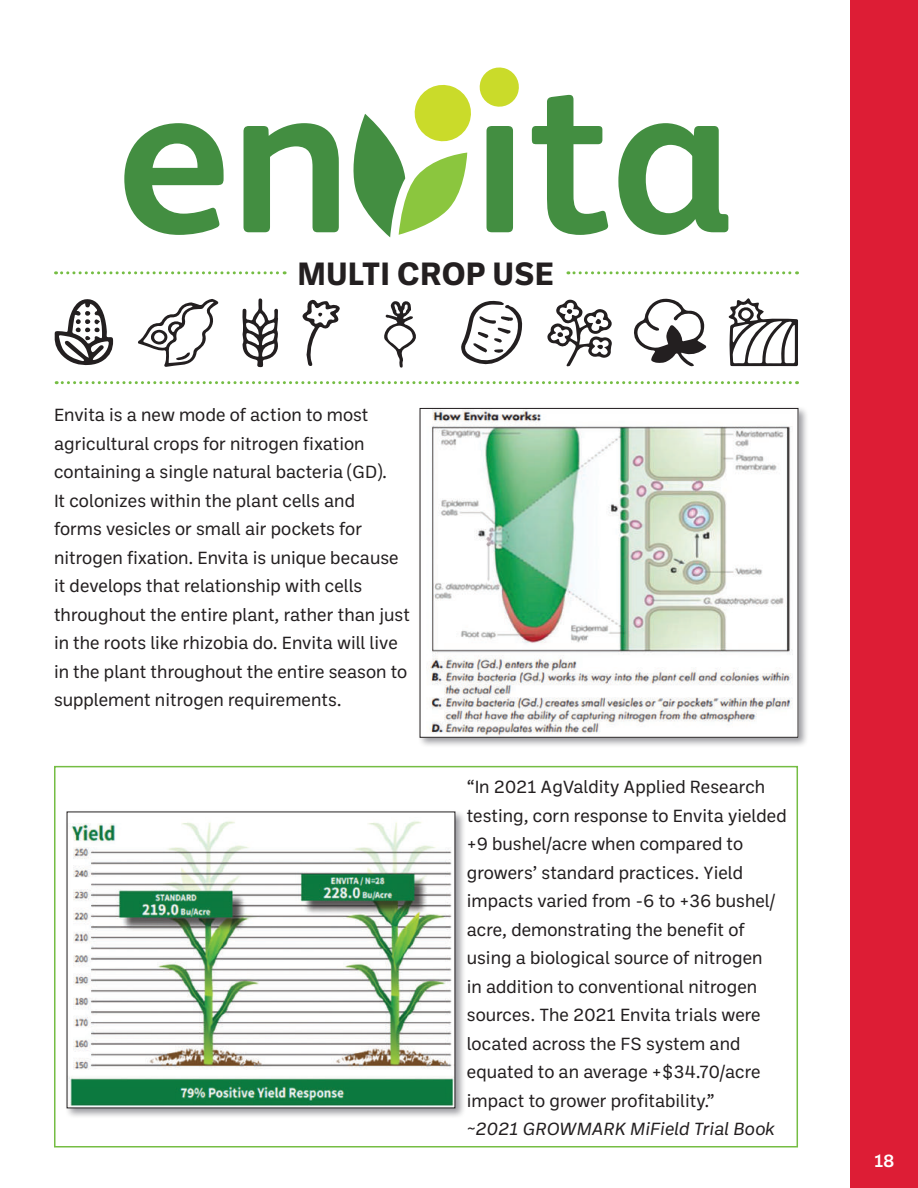
<style>
.page{position:relative;width:918px;height:1188px;background:#fff}
.page>*{position:absolute;margin:0;border:0;box-sizing:border-box;transform-origin:0 0}
.t1{font:700 33px "Ballinger";color:#231f20}
.t2{font:18px/28.5px "Ballinger";color:#231f20}
.t3{font:italic 18px "Ballinger";color:#231f20}
.t4{font:500 18px "Ballinger";color:#fff}
</style>
<div class="page">
<div style="left:850px;top:0;width:68px;height:1188px;background:#dd1d35"></div>
<svg style="left:124px;top:123px;width:100px;height:112px"></svg>
<svg style="left:244px;top:123px;width:95px;height:109px"></svg>
<svg style="left:532px;top:95px;width:76px;height:140px"></svg>
<svg style="left:618px;top:123px;width:110px;height:112px"></svg>
<svg style="left:353px;top:68px;width:166px;height:169px"></svg>
<svg style="left:634px;top:298px;width:73px;height:69px"></svg>
<svg style="left:728px;top:298px;width:70px;height:68px"></svg>
<svg style="left:242px;top:298px;width:36px;height:69px"></svg>
<svg style="left:384px;top:301px;width:32px;height:67px"></svg>
<svg style="left:461px;top:300px;width:61px;height:65px"></svg>
<svg style="left:54px;top:299px;width:59px;height:67px"></svg>
<svg style="left:547px;top:299px;width:65px;height:68px"></svg>
<svg style="left:138px;top:299px;width:81px;height:68px"></svg>
<svg style="left:302px;top:299px;width:38px;height:67px"></svg>
<div style="left:418px;top:406px;width:391px;height:343px;background:#00000e;opacity:.4"></div>
<img style="left:422px;top:410px;width:374px;height:325px">
<div style="left:65px;top:810px;width:401px;height:309px;background:#00000e;opacity:.4"></div>
<img style="left:69px;top:814px;width:384px;height:292px">
<svg style="left:568px;top:271px;width:230px;height:3px"></svg>
<svg style="left:56px;top:271px;width:229px;height:3px"></svg>
<svg style="left:56px;top:381px;width:742px;height:3px"></svg>
<div style="left:54px;top:766px;width:744px;height:382px;border:2px solid #75bd43"></div>
<h1 class="t1" style="left:298px;top:250px;width:258px">MULTI CROP USE</h1>
<p class="t2" style="left:54px;top:400px;width:358px">Envita is a new mode of action to most agricultural crops for nitrogen fixation containing a single natural bacteria (GD).<br>It colonizes within the plant cells and<br>forms vesicles or small air pockets for nitrogen fixation. Envita is unique because it develops that relationship with cells throughout the entire plant, rather than just in the roots like rhizobia do. Envita will live in the plant throughout the entire season to supplement nitrogen requirements.</p>
<p class="t2" style="left:467px;top:772px;width:321px">“In 2021 AgValdity Applied Research testing, corn response to Envita yielded +9 bushel/acre when compared to growers’ standard practices. Yield impacts varied from -6 to +36 bushel/ acre, demonstrating the benefit of using a biological source of nitrogen<br>in addition to conventional nitrogen sources. The 2021 Envita trials were located across the FS system and equated to an average +$34.70/acre impact to grower profitability.”</p>
<p class="t3" style="left:467px;top:1117px;width:310px">~2021 GROWMARK MiField Trial Book</p>
<p class="t4" style="left:875px;top:1149px;width:21px">18</p>
</div>
